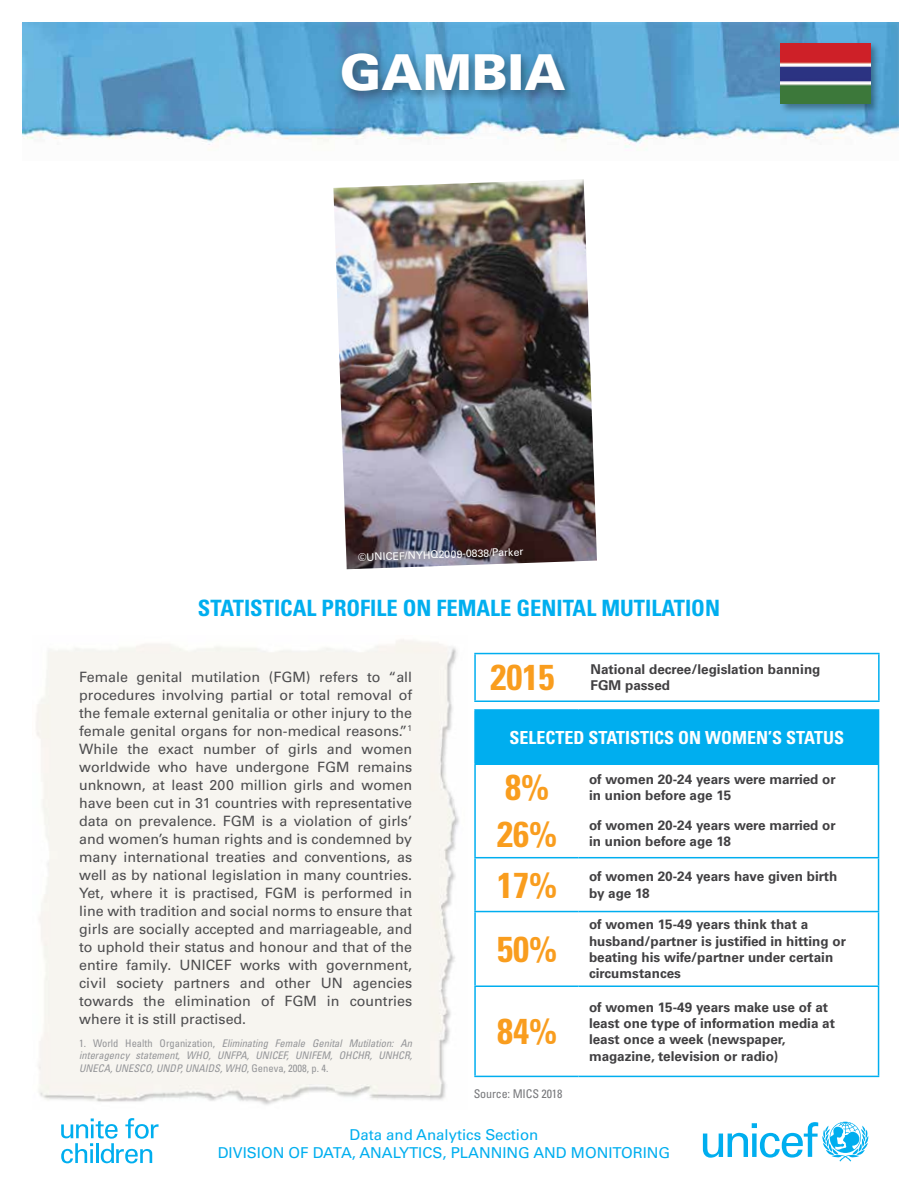
<style>
.page{position:relative;width:918px;height:1188px;background:#fff}
.page>*{position:absolute;margin:0;border:0;box-sizing:border-box;transform-origin:0 0}
.t1{font:900 49.5px "Univers LT Std";color:#fff}
.t2{font:700 condensed 36px "Univers LT Std";color:#f99d1e}
.t3{font:700 condensed 22.5px "Univers LT Std";color:#00aeef}
.t4{font:700 condensed 18px "Univers LT Std";color:#fff}
.t5{font:15px/18px "Univers LT Std";color:#00aeef;text-align:center}
.t6{font:14.25px/18px "Univers LT Std";color:#4d4d4f;text-align:justify}
.t7{font:700 13.5px/16.2px "Univers LT Std";color:#414042}
.t8{font:condensed 12px "Univers LT Std";letter-spacing:-.01em;color:#77787b}
.t9{font:italic condensed 10.5px/12.6px "Univers LT Std";color:#949598;text-align:justify}
.t10{font:10.5px "Univers LT Std";color:#fff}
.s1{font-style:normal}
</style>
<div class="page">
<img style="left:36px;top:639px;width:423px;height:466px">
<div style="left:475px;top:710px;width:404px;height:54px;background:#00aeef"></div>
<hr style="left:474px;top:709px;width:105px;height:2px;background:#00aeef">
<hr style="left:474px;top:711px;width:2px;height:52px;background:#00aeef">
<hr style="left:579px;top:709px;width:300px;height:2px;background:#00aeef">
<hr style="left:474px;top:763px;width:105px;height:2px;background:#00aeef">
<hr style="left:474px;top:765px;width:2px;height:45px;background:#00aeef">
<hr style="left:579px;top:763px;width:300px;height:2px;background:#00aeef">
<hr style="left:878px;top:765px;width:1px;height:45px;background:#00aeef">
<hr style="left:474px;top:810px;width:2px;height:47px;background:#00aeef">
<hr style="left:878px;top:810px;width:1px;height:47px;background:#00aeef">
<hr style="left:474px;top:857px;width:105px;height:1px;background:#00aeef">
<hr style="left:474px;top:858px;width:2px;height:53px;background:#00aeef">
<hr style="left:579px;top:857px;width:300px;height:1px;background:#00aeef">
<hr style="left:878px;top:858px;width:1px;height:53px;background:#00aeef">
<hr style="left:474px;top:911px;width:105px;height:1px;background:#00aeef">
<hr style="left:474px;top:912px;width:2px;height:74px;background:#00aeef">
<hr style="left:579px;top:911px;width:300px;height:1px;background:#00aeef">
<hr style="left:878px;top:912px;width:1px;height:74px;background:#00aeef">
<hr style="left:474px;top:986px;width:105px;height:1px;background:#00aeef">
<hr style="left:474px;top:987px;width:2px;height:89px;background:#00aeef">
<hr style="left:579px;top:986px;width:300px;height:1px;background:#00aeef">
<hr style="left:878px;top:987px;width:1px;height:89px;background:#00aeef">
<hr style="left:474px;top:1076px;width:105px;height:1px;background:#00aeef">
<hr style="left:579px;top:1076px;width:300px;height:1px;background:#00aeef">
<hr style="left:474px;top:653px;width:406px;height:1px;background:#00aeef">
<hr style="left:474px;top:654px;width:2px;height:46px;background:#00aeef">
<hr style="left:474px;top:700px;width:406px;height:2px;background:#00aeef">
<hr style="left:878px;top:654px;width:2px;height:46px;background:#00aeef">
<img style="left:22px;top:23px;width:876px;height:127px">
<div style="left:335px;top:49px;width:242px;height:56px;background:#000;opacity:.4"></div>
<div style="left:779px;top:41px;width:101px;height:73px;background:#000;opacity:.35"></div>
<img style="left:781px;top:43px;width:89px;height:61px">
<img style="left:333px;top:179px;width:264px;height:390px">
<svg style="left:61px;top:1118px;width:98px;height:45px"></svg>
<svg style="left:703px;top:1122px;width:165px;height:39px"></svg>
<h1 class="t1" style="left:340px;top:41px;width:227px">GAMBIA</h1>
<p class="t10" style="left:358px;top:551px;width:167px;rotate:-2deg">©UNICEF/NYHQ2009-0838/Parker</p>
<h3 class="t3" style="left:198px;top:594px;width:524px">STATISTICAL PROFILE ON FEMALE GENITAL MUTILATION</h3>
<p class="t6" style="left:79px;top:668px;width:335px">Female genital mutilation (FGM) refers to “all procedures involving partial or total removal of the female external genitalia or other injury to the female genital organs for non-medical reasons.”<sup>1<br></sup>While the exact number of girls and women worldwide who have undergone FGM remains unknown, at least 200 million girls and women have been cut in 31 countries with representative data on prevalence. FGM is a violation of girls’ and women’s human rights and is condemned by many international treaties and conventions, as well as by national legislation in many countries.<br>Yet, where it is practised, FGM is performed in line with tradition and social norms to ensure that girls are socially accepted and marriageable, and to uphold their status and honour and that of the entire family. UNICEF works with government, civil society partners and other UN agencies towards the elimination of FGM in countries where it is still practised.</p>
<p class="t9" style="left:79px;top:1037px;width:335px"><span class="s1">1. World Health Organization,</span> Eliminating Female Genital Mutilation: An interagency statement, WHO, UNFPA, UNICEF, UNIFEM, OHCHR, UNHCR, UNECA, UNESCO, UNDP, UNAIDS, WHO<span class="s1">, Geneva, 2008, p. 4.</span></p>
<h2 class="t2" style="left:490px;top:655px;width:65px">2015</h2>
<p class="t7" style="left:591px;top:661px;width:231px">National decree/legislation banning</p>
<p class="t7" style="left:591px;top:678px;width:81px">FGM passed</p>
<p class="t4" style="left:509px;top:726px;width:336px">SELECTED STATISTICS ON WOMEN’S STATUS</p>
<h2 class="t2" style="left:505px;top:766px;width:45px">8%</h2>
<p class="t7" style="left:589px;top:771px;width:248px">of women 20-24 years were married or in union before age 15</p>
<h2 class="t2" style="left:497px;top:812px;width:61px">26%</h2>
<p class="t7" style="left:589px;top:818px;width:248px">of women 20-24 years were married or in union before age 18</p>
<h2 class="t2" style="left:497px;top:863px;width:61px">17%</h2>
<p class="t7" style="left:589px;top:869px;width:250px">of women 20-24 years have given birth by age 18</p>
<h2 class="t2" style="left:497px;top:927px;width:61px">50%</h2>
<p class="t7" style="left:589px;top:917px;width:258px">of women 15-49 years think that a husband/partner is justified in hitting or beating his wife/partner under certain circumstances</p>
<h2 class="t2" style="left:497px;top:1009px;width:61px">84%</h2>
<p class="t8" style="left:474px;top:1086px;width:90px">Source: MICS 2018</p>
<p class="t7" style="left:589px;top:999px;width:247px">of women 15-49 years make use of at least one type of information media at least once a week (newspaper, magazine, television or radio)</p>
<p class="t5" style="left:218px;top:1125px;width:454px">Data and Analytics Section<br>DIVISION OF DATA, ANALYTICS, PLANNING AND MONITORING</p>
</div>
